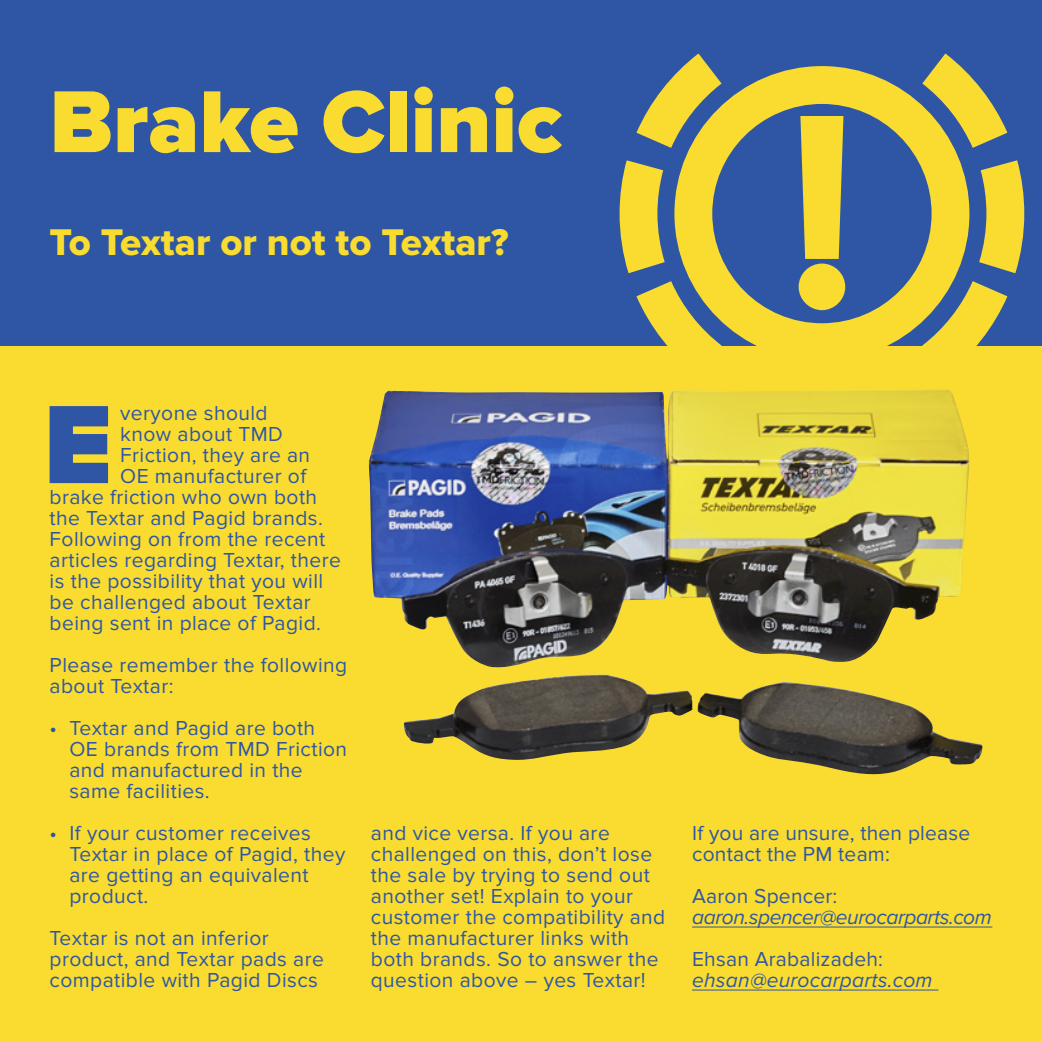
<style>
.page{position:relative;width:1042px;height:1042px;background:#fff}
.page>*{position:absolute;margin:0;border:0;box-sizing:border-box;transform-origin:0 0}
.t1{font:900 115.5px "Proxima Nova";color:#2f56a5}
.t2{font:900 91px "Proxima Nova";color:#f9dc2f}
.t3{font:38.5px "Proxima Nova Extrabld";color:#f9dc2f}
.t4{font:21px/21px "Proxima Nova";letter-spacing:.02em;color:#2f56a5}
.t5{font:italic 21px "Proxima Nova";letter-spacing:-.02em;color:#2f56a5}
.t6{font:italic 21px "Proxima Nova";letter-spacing:.01em;color:#2f56a5}
</style>
<div class="page">
<div style="left:0;top:345px;width:1042px;height:697px;background:#f9dc2f"></div>
<div style="left:0;top:0;width:1042px;height:345px;background:#2f56a5"></div>
<hr style="left:692px;top:926px;width:300px;height:1px;background:#2f56a5">
<hr style="left:692px;top:989px;width:246px;height:1px;background:#2f56a5">
<svg style="left:674px;top:66px;width:295px;height:280px"></svg>
<svg style="left:636px;top:54px;width:85px;height:94px"></svg>
<svg style="left:619px;top:160px;width:46px;height:113px"></svg>
<svg style="left:636px;top:281px;width:85px;height:65px"></svg>
<svg style="left:922px;top:54px;width:85px;height:94px"></svg>
<svg style="left:979px;top:160px;width:45px;height:113px"></svg>
<svg style="left:922px;top:281px;width:85px;height:65px"></svg>
<svg style="left:798px;top:116px;width:47px;height:194px"></svg>
<img style="left:369px;top:389px;width:600px;height:371px">
<h2 class="t2" style="left:50px;top:69px;width:514px">Brake Clinic</h2>
<h3 class="t3" style="left:50px;top:220px;width:460px">To Textar or not to Textar?</h3>
<h1 class="t1" style="left:43px;top:378px;width:70px">E</h1>
<p class="t4" style="left:120px;top:403px;width:149px">veryone should</p>
<p class="t4" style="left:120px;top:424px;width:164px">know about TMD</p>
<p class="t4" style="left:120px;top:445px;width:191px">Friction, they are an</p>
<p class="t4" style="left:120px;top:466px;width:187px">OE manufacturer of</p>
<p class="t4" style="left:50px;top:487px;width:269px">brake friction who own both</p>
<p class="t4" style="left:50px;top:508px;width:275px">the Textar and Pagid brands.</p>
<p class="t4" style="left:50px;top:529px;width:277px">Following on from the recent</p>
<p class="t4" style="left:50px;top:550px;width:293px">articles regarding Textar, there</p>
<p class="t4" style="left:50px;top:571px;width:275px">is the possibility that you will</p>
<p class="t4" style="left:50px;top:592px;width:263px">be challenged about Textar</p>
<p class="t4" style="left:50px;top:613px;width:273px">being sent in place of Pagid.</p>
<p class="t4" style="left:50px;top:655px;width:299px">Please remember the following about Textar:</p>
<p class="t4" style="left:69px;top:718px;width:279px;text-indent:-20px">• Textar and Pagid are both<br>OE brands from TMD Friction and manufactured in the same facilities.</p>
<p class="t4" style="left:69px;top:823px;width:277px;text-indent:-20px">• If your customer receives<br>Textar in place of Pagid, they are getting an equivalent product.</p>
<p class="t4" style="left:50px;top:928px;width:276px">Textar is not an inferior product, and Textar pads are compatible with Pagid Discs</p>
<p class="t4" style="left:371px;top:823px;width:296px">and vice versa. If you are challenged on this, don’t lose the sale by trying to send out another set! Explain to your customer the compatibility and the manufacturer links with both brands. So to answer the question above – yes Textar!</p>
<p class="t4" style="left:692px;top:823px;width:280px">If you are unsure, then please contact the PM team:</p>
<p class="t4" style="left:692px;top:886px;width:147px">Aaron Spencer:</p>
<p class="t5" style="left:692px;top:905px;width:301px">aaron.spencer@eurocarparts.com</p>
<p class="t4" style="left:692px;top:949px;width:192px">Ehsan Arabalizadeh:</p>
<p class="t6" style="left:692px;top:968px;width:242px">ehsan@eurocarparts.com</p>
</div>
